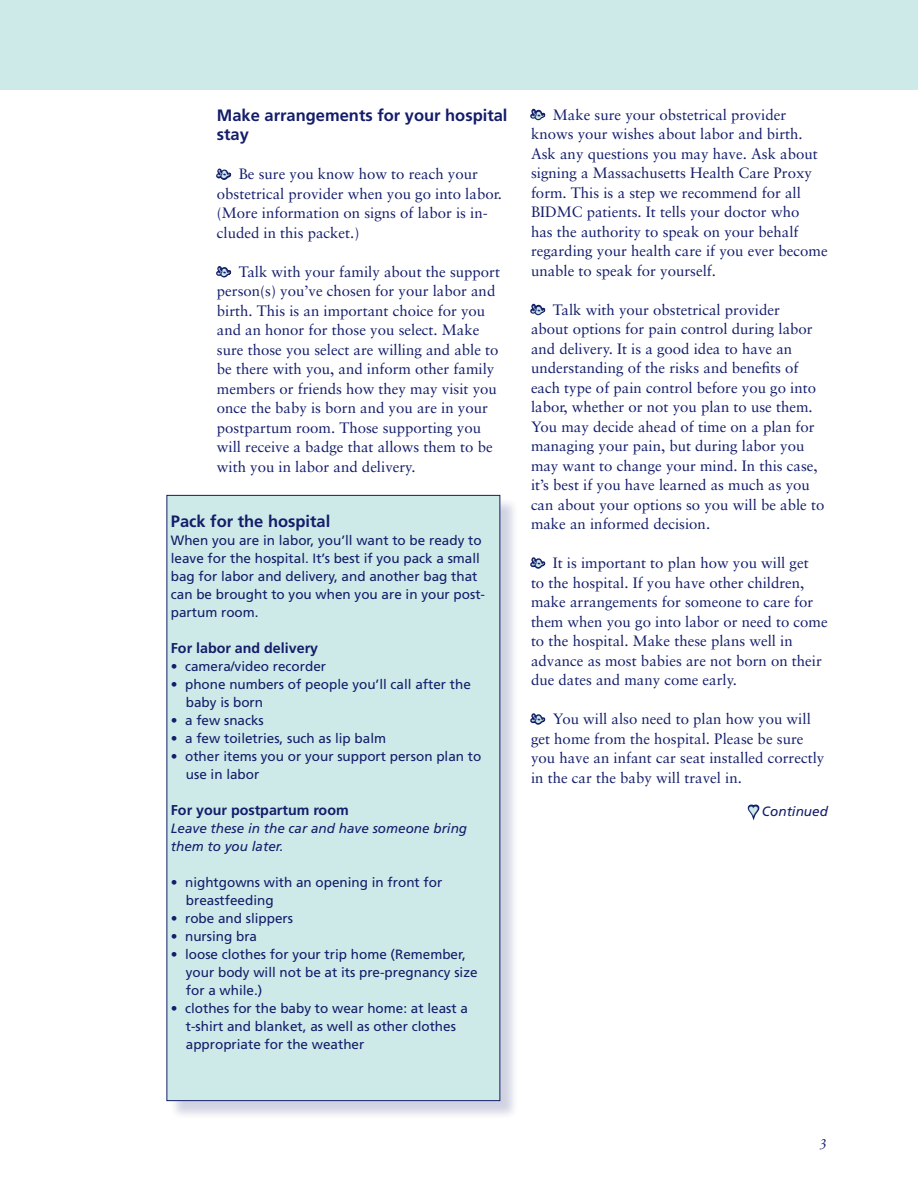
<style>
.page{position:relative;width:918px;height:1188px;background:#fff}
.page>*{position:absolute;margin:0;border:0;box-sizing:border-box;transform-origin:0 0}
.Subhead_1{font:700 16.5px/19.5px "Frutiger";color:#131d6a}
.Body_text{font:700 16.5px "Frutiger";color:#131d6a}
.Body_text-2{font:15px/19.5px "Sabon";color:#131d6a}
.Body_text-3{font:15px "Sabon Italic Os F";color:#131d6a}
.Body_text-4{font:700 14.25px "Frutiger";color:#131d6a}
.Body_text-5{font:13.5px/18px "Frutiger";color:#131d6a}
.Body_text-6{font:italic 13.5px/18px "Frutiger";color:#131d6a}
.s1{color:#ceeae8}
</style>
<div class="page">
<div style="left:0;top:0;width:918px;height:90px;background:#ceeae8"></div>
<div style="left:169px;top:497px;width:350px;height:623px;background:#131d6a;opacity:.2"></div>
<div style="left:167px;top:495px;width:333px;height:606px;background:#ceeae8"></div>
<svg style="left:747px;top:804px;width:13px;height:17px"></svg>
<svg style="left:216px;top:168px;width:16px;height:12px"></svg>
<svg style="left:216px;top:266px;width:16px;height:12px"></svg>
<svg style="left:530px;top:108px;width:16px;height:13px"></svg>
<svg style="left:530px;top:303px;width:16px;height:13px"></svg>
<svg style="left:530px;top:557px;width:16px;height:12px"></svg>
<svg style="left:530px;top:713px;width:16px;height:12px"></svg>
<p class="Subhead_1" style="left:217px;top:105px;width:292px">Make arrangements for your hospital stay</p>
<p class="Body_text-2" style="left:217px;top:164px;width:287px;text-indent:22px">Be sure you know how to reach your obstetrical provider when you go into labor. (More information on signs of labor is in&shy;cluded in this packet.)</p>
<p class="Body_text-2" style="left:217px;top:262px;width:285px;text-indent:22px">Talk with your family about the support person(s) you’ve chosen for your labor and birth. This is an important choice for you and an honor for those you select. Make sure those you select are willing and able to be there with you, and inform other family members or friends how they may visit you once the baby is born and you are in your postpartum room. Those supporting you will receive a badge that allows them to be with you in labor and delivery.</p>
<p class="Body_text" style="left:171px;top:511px;width:161px">Pack for the hospital</p>
<p class="Body_text-5" style="left:171px;top:531px;width:316px">When you are in labor, you’ll want to be ready to leave for the hospital. It’s best if you pack a small bag for labor and delivery, and another bag that can be brought to you when you are in your post&shy;partum room.</p>
<p class="Body_text-4" style="left:171px;top:639px;width:149px">For labor and delivery</p>
<p class="Body_text-5" style="left:171px;top:657px;width:157px">• camera/video recorder</p>
<p class="Body_text-5" style="left:186px;top:675px;width:287px;text-indent:-15px">• phone numbers of people you’ll call after the baby is born</p>
<p class="Body_text-5" style="left:171px;top:711px;width:95px">• a few snacks</p>
<p class="Body_text-5" style="left:171px;top:729px;width:217px">• a few toiletries, such as lip balm</p>
<p class="Body_text-5" style="left:186px;top:747px;width:297px;text-indent:-15px">• other items you or your support person plan to use in labor</p>
<p class="Body_text-4" style="left:171px;top:801px;width:179px">For your postpartum room</p>
<p class="Body_text-6" style="left:171px;top:819px;width:298px">Leave these in the car and have someone bring them to you later.</p>
<p class="Body_text-5" style="left:186px;top:873px;width:258px;text-indent:-15px">• nightgowns with an opening in front for breastfeeding</p>
<p class="Body_text-5" style="left:171px;top:909px;width:124px">• robe and slippers</p>
<p class="Body_text-5" style="left:171px;top:927px;width:88px">• nursing bra</p>
<p class="Body_text-5" style="left:186px;top:945px;width:293px;text-indent:-15px">• loose clothes for your trip home (Remember, your body will not be at its pre-pregnancy size for a while.)</p>
<p class="Body_text-5" style="left:186px;top:999px;width:284px;text-indent:-15px">• clothes for the baby to wear home: at least a t-shirt and blanket, as well as other clothes appropriate for the weather</p>
<p class="Body_text-2" style="left:531px;top:104px;width:298px;text-indent:22px">Make sure your obstetrical provider knows your wishes about labor and birth.<br>Ask any questions you may have. Ask about signing a Massachusetts Health Care Proxy form. This is a step we recommend for all BIDMC patients. It tells your doctor who<br>has the authority to speak on your behalf regarding your health care if you ever become unable to speak for yourself.</p>
<p class="Body_text-2" style="left:531px;top:299px;width:295px;text-indent:22px">Talk with your obstetrical provider<br>about options for pain control during labor and delivery. It is a good idea to have an understanding of the risks and benefits of each type of pain control before you go into labor, whether or not you plan to use them.<br>You may decide ahead of time on a plan for managing your pain, but during labor you may want to change your mind. In this case, it’s best if you have learned as much as you can about your options so you will be able to make an informed decision.</p>
<p class="Body_text-2" style="left:531px;top:553px;width:298px;text-indent:22px">It is important to plan how you will get<br>to the hospital. If you have other children, make arrangements for someone to care for them when you go into labor or need to come to the hospital. Make these plans well in advance as most babies are not born on their due dates and many come early.</p>
<p class="Body_text-2" style="left:531px;top:709px;width:295px;text-indent:22px">You will also need to plan how you will get home from the hospital. Please be sure you have an infant car seat installed correctly in the car the baby will travel in.</p>
<p class="Body_text-6" style="left:749px;top:802px;width:81px"><span class="s1">♥</span> Continued</p>
<p class="Body_text-3" style="left:820px;top:1132px;width:10px">3</p>
</div>
